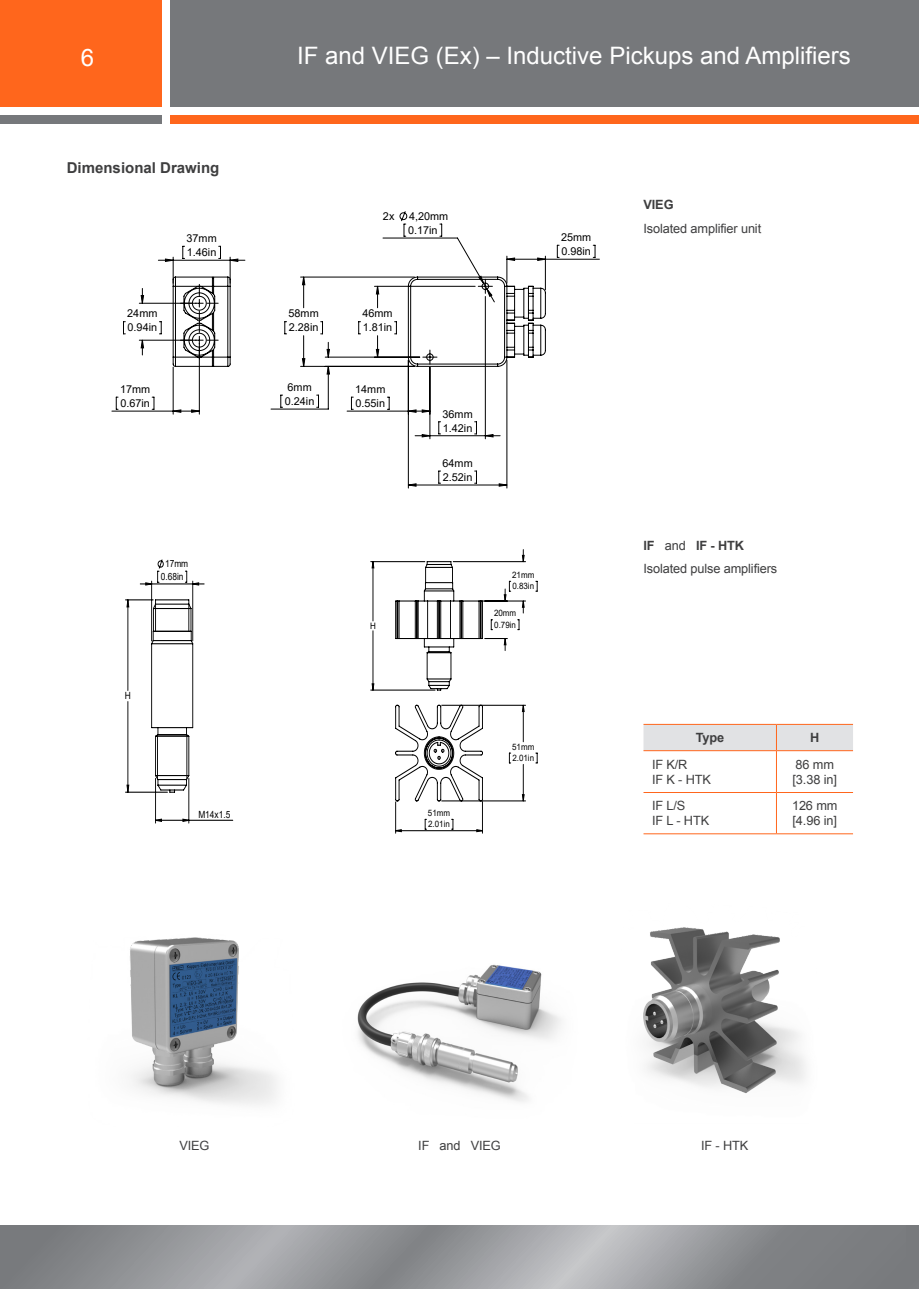
<style>
.page{position:relative;width:919px;height:1289px;background:#fff}
.page>*{position:absolute;margin:0;border:0;box-sizing:border-box;transform-origin:0 0}
.t1{font:24px "Arial";color:#fff}
.t2{font:700 15px "Arial";color:#3e3e3f}
.KEM_text_left_grey{font:12.75px/15px "Arial";letter-spacing:-.01em;color:#3e3e3f}
.KEM_text_left_grey-2{font:700 12.75px "Arial";letter-spacing:-.01em;color:#3e3e3f}
.t3{font:10.8px/14px "Arial";color:#000}
.t4{font:9.9px/12.8px "Arial";color:#000;text-align:center;scale:.85 1}
.t5{font:8.85px/11.4px "Arial";color:#000;scale:.91 1}
.s1{font-weight:400}
</style>
<div class="page">
<div style="left:0;top:0;width:162px;height:106px;background:#ff661c"></div>
<div style="left:170px;top:0;width:736px;height:106px;background:#76787b"></div>
<div style="left:0;top:115px;width:162px;height:8px;background:#76787b"></div>
<div style="left:170px;top:115px;width:736px;height:8px;background:#ff661c"></div>
<div style="left:906px;top:0;width:12px;height:106px;background:#76787b"></div>
<div style="left:906px;top:115px;width:12px;height:8px;background:#ff661c"></div>
<svg style="left:0;top:1225px;width:906px;height:63px;background:#95979a"></svg>
<div style="left:906px;top:1225px;width:12px;height:63px;background:#787a7d"></div>
<svg style="left:399px;top:211px;width:8px;height:11px"></svg>
<svg style="left:111px;top:223px;width:489px;height:265px"></svg>
<svg style="left:141px;top:258px;width:404px;height:228px"></svg>
<svg style="left:172px;top:276px;width:59px;height:91px"></svg>
<svg style="left:407px;top:276px;width:139px;height:91px"></svg>
<hr style="left:155px;top:778px;width:1px;height:45px;background:#000">
<hr style="left:188px;top:778px;width:1px;height:45px;background:#000">
<hr style="left:189px;top:820px;width:44px;height:1px;background:#000">
<svg style="left:125px;top:559px;width:79px;height:263px"></svg>
<hr style="left:370px;top:689px;width:65px;height:1px;background:#000">
<hr style="left:370px;top:561px;width:55px;height:1px;background:#000">
<svg style="left:536px;top:581px;width:2px;height:11px"></svg>
<hr style="left:481px;top:600px;width:44px;height:1px;background:#000">
<hr style="left:453px;top:561px;width:72px;height:1px;background:#000">
<svg style="left:536px;top:752px;width:2px;height:11px"></svg>
<hr style="left:441px;top:800px;width:84px;height:1px;background:#000">
<hr style="left:441px;top:705px;width:84px;height:1px;background:#000">
<hr style="left:482px;top:802px;width:1px;height:31px;background:#000">
<hr style="left:395px;top:802px;width:1px;height:31px;background:#000">
<svg style="left:371px;top:549px;width:153px;height:283px"></svg>
<div style="left:643px;top:724px;width:210px;height:26px;background:#e1e2e4"></div>
<hr style="left:643px;top:750px;width:133px;height:1px;background:#ff661c">
<hr style="left:776px;top:750px;width:77px;height:1px;background:#ff661c">
<hr style="left:776px;top:751px;width:1px;height:41px;background:#ff661c">
<hr style="left:643px;top:792px;width:133px;height:1px;background:#ff661c">
<hr style="left:776px;top:792px;width:77px;height:1px;background:#ff661c">
<hr style="left:776px;top:792px;width:1px;height:41px;background:#ff661c">
<hr style="left:643px;top:833px;width:133px;height:1px;background:#ff661c">
<hr style="left:776px;top:833px;width:77px;height:1px;background:#ff661c">
<img style="left:130px;top:937px;width:147px;height:168px">
<img style="left:357px;top:964px;width:205px;height:138px">
<img style="left:643px;top:927px;width:163px;height:167px">
<h1 class="t1" style="left:81px;top:42px;width:15px">6</h1>
<h1 class="t1" style="left:297px;top:40px;width:555px">IF and VIEG (Ex) – Inductive Pickups and Amplifiers</h1>
<p class="t2" style="left:67px;top:157px;width:154px">Dimensional Drawing</p>
<p class="t3" style="left:127px;top:306px;width:32px">24mm<br>0.94in</p>
<p class="t3" style="left:120px;top:382px;width:32px">17mm<br>0.67in</p>
<p class="t3" style="left:186px;top:231px;width:32px">37mm<br>1.46in</p>
<p class="t4" style="left:161px;top:557px;width:34px">17mm<br>0.68in</p>
<p class="t4" style="left:125px;top:689px;width:9px">H</p>
<p class="t4" style="left:198px;top:808px;width:39px">M14x1.5</p>
<p class="t3" style="left:383px;top:209px;width:13px">2x</p>
<p class="t3" style="left:408px;top:209px;width:42px">4,20mm<br>0.17in</p>
<p class="t3" style="left:288px;top:306px;width:32px">58mm<br>2.28in</p>
<p class="t3" style="left:362px;top:306px;width:32px">46mm<br>1.81in</p>
<p class="t3" style="left:285px;top:380px;width:31px">6mm<br>0.24in</p>
<p class="t3" style="left:355px;top:382px;width:32px">14mm<br>0.55in</p>
<p class="t3" style="left:442px;top:407px;width:32px">36mm<br>1.42in</p>
<p class="t3" style="left:442px;top:456px;width:32px">64mm<br>2.52in</p>
<p class="t3" style="left:561px;top:230px;width:32px">25mm<br>0.98in</p>
<p class="t5" style="left:370px;top:620px;width:8px">H</p>
<p class="t5" style="left:512px;top:569px;width:26px">21mm<br>0.83in</p>
<p class="t5" style="left:494px;top:607px;width:26px">20mm<br>0.79in</p>
<p class="t5" style="left:428px;top:807px;width:26px">51mm<br>2.01in</p>
<p class="t5" style="left:512px;top:740px;width:26px">51mm<br>2.01in</p>
<p class="KEM_text_left_grey-2" style="left:643px;top:196px;width:32px">VIEG</p>
<p class="KEM_text_left_grey" style="left:643px;top:221px;width:119px">Isolated amplifier unit</p>
<p class="KEM_text_left_grey-2" style="left:643px;top:536px;width:102px">IF <span class="s1">and</span> IF - HTK</p>
<p class="KEM_text_left_grey" style="left:643px;top:561px;width:135px">Isolated pulse amplifiers</p>
<p class="KEM_text_left_grey-2" style="left:695px;top:729px;width:30px">Type</p>
<p class="KEM_text_left_grey-2" style="left:810px;top:729px;width:11px">H</p>
<p class="KEM_text_left_grey" style="left:652px;top:757px;width:61px">IF K/R<br>IF K - HTK</p>
<p class="KEM_text_left_grey" style="left:792px;top:757px;width:46px">86 mm [3.38 in]</p>
<p class="KEM_text_left_grey" style="left:652px;top:798px;width:59px">IF L/S<br>IF L - HTK</p>
<p class="KEM_text_left_grey" style="left:792px;top:798px;width:47px">126 mm [4.96 in]</p>
<p class="KEM_text_left_grey" style="left:179px;top:1138px;width:32px">VIEG</p>
<p class="KEM_text_left_grey" style="left:418px;top:1138px;width:84px">IF and VIEG</p>
<p class="KEM_text_left_grey" style="left:701px;top:1138px;width:49px">IF - HTK</p>
</div>
